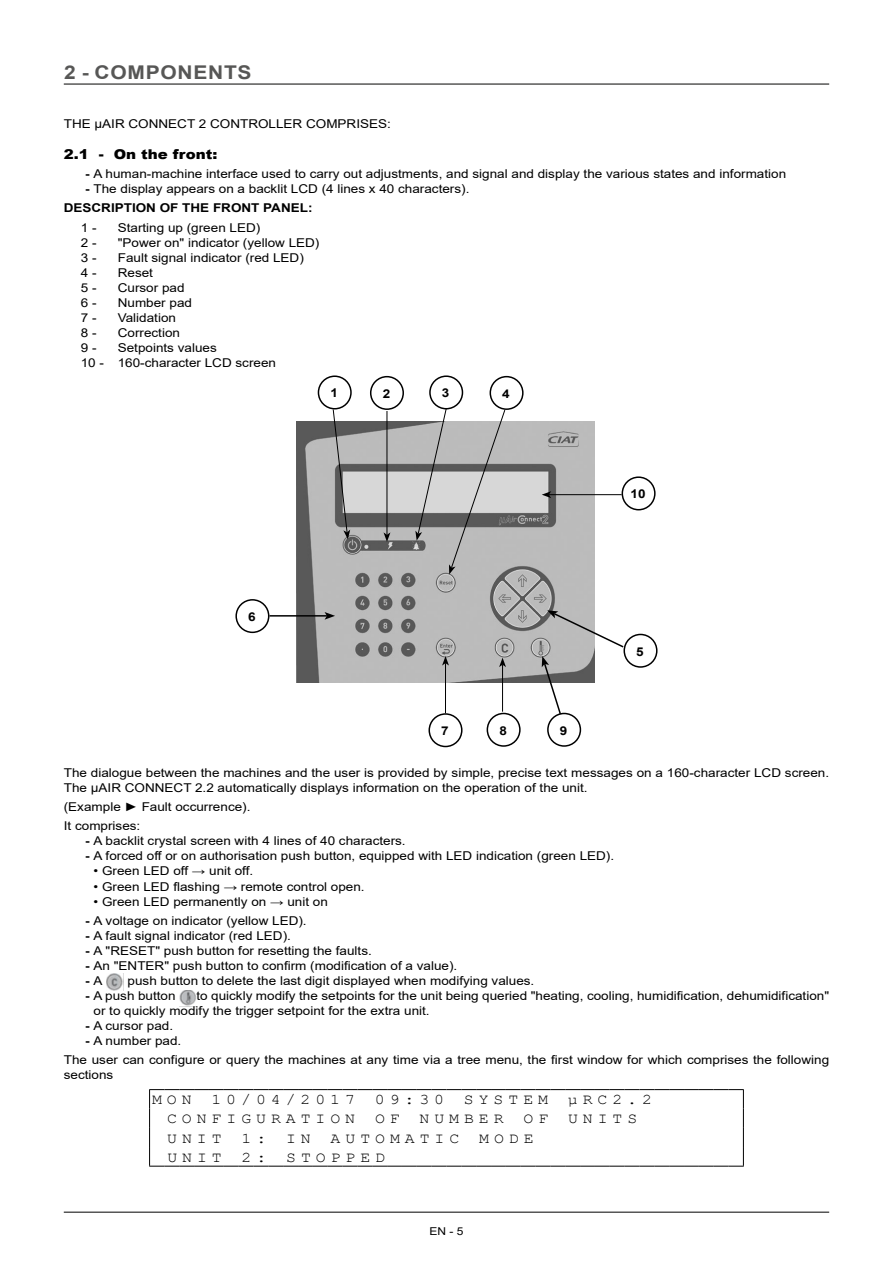
<style>
.page{position:relative;width:893px;height:1263px;background:#fff}
.page>*{position:absolute;margin:0;border:0;box-sizing:border-box;transform-origin:0 0}
.t1{font:700 18.9px "Arial";letter-spacing:.035em;color:#575756;scale:1.11 1}
.t2{font:14.85px "Courier New";letter-spacing:.3em;color:#000;scale:1.11 1}
.t3{font:900 13.5px "Arial";color:#000;scale:1.11 1}
.t4{font:12.15px/19.2px "Arial";color:#000;scale:1.11 1}
.t5{font:700 12.15px "Arial";color:#000;scale:1.11 1}
.t6{font:10.8px "Arial";color:#000;scale:1.11 1}
.s1{font-weight:700}
.s2{font-weight:400}
</style>
<div class="page">
<hr style="left:64px;top:1212px;width:765px;height:1px;background:#000">
<hr style="left:64px;top:83px;width:765px;height:2px;background:#575756">
<img style="left:297px;top:421px;width:297px;height:261px">
<hr style="left:549px;top:494px;width:73px;height:1px;background:#000">
<svg style="left:542px;top:491px;width:9px;height:7px"></svg>
<svg style="left:332px;top:409px;width:18px;height:130px;background:#949494"></svg>
<hr style="left:387px;top:411px;width:1px;height:124px;background:#000">
<svg style="left:383px;top:532px;width:7px;height:10px"></svg>
<hr style="left:445px;top:663px;width:1px;height:50px;background:#000">
<svg style="left:442px;top:656px;width:7px;height:9px"></svg>
<hr style="left:502px;top:665px;width:1px;height:47px;background:#000">
<svg style="left:499px;top:658px;width:7px;height:9px"></svg>
<div style="left:429px;top:375px;width:34px;height:34px;border:2px solid #000;border-radius:50%"></div>
<div style="left:370px;top:376px;width:34px;height:34px;border:2px solid #000;border-radius:50%"></div>
<div style="left:318px;top:375px;width:34px;height:34px;border:2px solid #000;border-radius:50%"></div>
<div style="left:490px;top:376px;width:34px;height:34px;border:2px solid #000;border-radius:50%"></div>
<div style="left:622px;top:476px;width:34px;height:34px;border:2px solid #000;border-radius:50%"></div>
<div style="left:623px;top:634px;width:34px;height:34px;border:2px solid #000;border-radius:50%"></div>
<div style="left:428px;top:713px;width:34px;height:34px;border:2px solid #000;border-radius:50%"></div>
<div style="left:487px;top:713px;width:34px;height:34px;border:2px solid #000;border-radius:50%"></div>
<div style="left:547px;top:713px;width:34px;height:34px;border:2px solid #000;border-radius:50%"></div>
<svg style="left:415px;top:407px;width:91px;height:167px;background:#b5b5b5"></svg>
<svg style="left:547px;top:610px;width:78px;height:39px"></svg>
<div style="left:235px;top:599px;width:34px;height:34px;border:2px solid #000;border-radius:50%"></div>
<hr style="left:269px;top:615px;width:58px;height:2px;background:#000">
<svg style="left:325px;top:612px;width:10px;height:8px"></svg>
<svg style="left:542px;top:656px;width:20px;height:60px"></svg>
<img style="left:107px;top:973px;width:16px;height:17px">
<img style="left:179px;top:990px;width:17px;height:16px">
<svg style="left:149px;top:1089px;width:595px;height:78px"></svg>
<h1 class="t1" style="left:64px;top:59px;width:170px">2 - COMPONENTS</h1>
<p class="t4" style="left:64px;top:114px;width:296px">THE µAIR CONNECT 2 CONTROLLER COMPRISES:</p>
<p class="t3" style="left:64px;top:144px;width:140px">2.1 - On the front:</p>
<p class="t4" style="left:85px;top:164px;width:633px"><span class="s1">-</span> A human-machine interface used to carry out adjustments, and signal and display the various states and information</p>
<p class="t4" style="left:64px;top:179px;width:367px;text-indent:21px"><span class="s1">-</span> The display appears on a backlit LCD (4 lines x 40 characters).<br><span class="s1">DESCRIPTION OF THE FRONT PANEL:</span></p>
<p class="t4" style="left:81px;top:218px;width:16px">1 -</p>
<p class="t4" style="left:118px;top:218px;width:130px">Starting up (green LED)</p>
<p class="t4" style="left:81px;top:233px;width:16px">2 -</p>
<p class="t4" style="left:118px;top:233px;width:183px">"Power on" indicator (yellow LED)</p>
<p class="t4" style="left:81px;top:248px;width:16px">3 -</p>
<p class="t4" style="left:118px;top:248px;width:169px">Fault signal indicator (red LED)</p>
<p class="t4" style="left:81px;top:263px;width:16px">4 -</p>
<p class="t4" style="left:118px;top:263px;width:33px">Reset</p>
<p class="t4" style="left:81px;top:278px;width:16px">5 -</p>
<p class="t4" style="left:118px;top:278px;width:62px">Cursor pad</p>
<p class="t4" style="left:81px;top:293px;width:16px">6 -</p>
<p class="t4" style="left:118px;top:293px;width:68px">Number pad</p>
<p class="t4" style="left:81px;top:308px;width:16px">7 -</p>
<p class="t4" style="left:118px;top:308px;width:54px">Validation</p>
<p class="t4" style="left:81px;top:323px;width:16px">8 -</p>
<p class="t4" style="left:118px;top:323px;width:58px">Correction</p>
<p class="t4" style="left:81px;top:338px;width:16px">9 -</p>
<p class="t4" style="left:81px;top:340px;width:177px;line-height:15px;text-indent:37px">Setpoints values<br>10 - 160-character LCD screen</p>
<p class="t5" style="left:248px;top:608px;width:8px">6</p>
<p class="t5" style="left:330px;top:385px;width:8px">1</p>
<p class="t5" style="left:383px;top:385px;width:8px">2</p>
<p class="t5" style="left:442px;top:385px;width:8px">3</p>
<p class="t5" style="left:502px;top:385px;width:8px">4</p>
<p class="t5" style="left:441px;top:722px;width:8px">7</p>
<p class="t5" style="left:499px;top:722px;width:8px">8</p>
<p class="t5" style="left:560px;top:722px;width:8px">9</p>
<p class="t5" style="left:631px;top:485px;width:15px">10</p>
<p class="t5" style="left:636px;top:643px;width:8px">5</p>
<p class="t4" style="left:64px;top:765px;width:691px;line-height:15px">The dialogue between the machines and the user is provided by simple, precise text messages on a 160-character LCD screen.<br>The µAIR CONNECT 2.2 automatically displays information on the operation of the unit.</p>
<p class="t4" style="left:64px;top:797px;width:170px">(Example ► Fault occurrence).<br>It comprises:</p>
<p class="t4" style="left:85px;top:831px;width:290px"><span class="s1">-</span> A backlit crystal screen with 4 lines of 40 characters.</p>
<p class="t4" style="left:85px;top:846px;width:478px"><span class="s1">-</span> A forced off or on authorisation push button, equipped with LED indication (green LED).</p>
<p class="t4" style="left:94px;top:861px;width:145px">• Green LED off → unit off.</p>
<p class="t4" style="left:94px;top:876px;width:246px">• Green LED flashing → remote control open.</p>
<p class="t4" style="left:94px;top:891px;width:213px">• Green LED permanently on → unit on</p>
<p class="t4" style="left:85px;top:911px;width:201px"><span class="s1">-</span> A voltage on indicator (yellow LED).</p>
<p class="t4" style="left:85px;top:926px;width:187px"><span class="s1">-</span> A fault signal indicator (red LED).</p>
<p class="t4" style="left:85px;top:941px;width:260px"><span class="s1">-</span> A "RESET" push button for resetting the faults.</p>
<p class="t4" style="left:85px;top:956px;width:337px"><span class="s1">-</span> An "ENTER" push button to confirm (modification of a value).</p>
<p class="t5" style="left:85px;top:972px;width:17px">- <span class="s2">A</span></p>
<p class="t4" style="left:128px;top:971px;width:368px">push button to delete the last digit displayed when modifying values.</p>
<p class="t4" style="left:85px;top:986px;width:83px"><span class="s1">-</span> A push button</p>
<p class="t4" style="left:94px;top:988px;width:664px;line-height:15px;text-indent:103px">to quickly modify the setpoints for the unit being queried "heating, cooling, humidification, dehumidification" or to quickly modify the trigger setpoint for the extra unit.</p>
<p class="t4" style="left:85px;top:1016px;width:81px"><span class="s1">-</span> A cursor pad.</p>
<p class="t4" style="left:64px;top:1031px;width:691px;text-indent:21px"><span class="s1">-</span> A number pad.<br>The user can configure or query the machines at any time via a tree menu, the first window for which comprises the following</p>
<p class="t4" style="left:64px;top:1065px;width:46px">sections</p>
<p class="t2" style="left:152px;top:1090px;width:37px">MON</p>
<p class="t2" style="left:211px;top:1090px;width:131px">10/04/2017</p>
<p class="t2" style="left:375px;top:1090px;width:64px">09:30</p>
<p class="t2" style="left:464px;top:1090px;width:77px">SYSTEM</p>
<p class="t2" style="left:568px;top:1090px;width:77px">µRC2.2</p>
<p class="t2" style="left:167px;top:1109px;width:171px">CONFIGURATION</p>
<p class="t2" style="left:375px;top:1109px;width:24px">O F</p>
<p class="t2" style="left:420px;top:1109px;width:77px">NUMBER</p>
<p class="t2" style="left:523px;top:1109px;width:24px">O F</p>
<p class="t2" style="left:568px;top:1109px;width:64px">UNITS</p>
<p class="t2" style="left:167px;top:1129px;width:51px">UNIT</p>
<p class="t2" style="left:242px;top:1129px;width:24px">1 :</p>
<p class="t2" style="left:286px;top:1129px;width:24px">I N</p>
<p class="t2" style="left:331px;top:1129px;width:117px">AUTOMATIC</p>
<p class="t2" style="left:479px;top:1129px;width:51px">MODE</p>
<p class="t2" style="left:167px;top:1148px;width:51px">UNIT</p>
<p class="t2" style="left:242px;top:1148px;width:24px">2 :</p>
<p class="t2" style="left:286px;top:1148px;width:91px">STOPPED</p>
<p class="t6" style="left:429px;top:1224px;width:32px">EN - 5</p>
</div>
